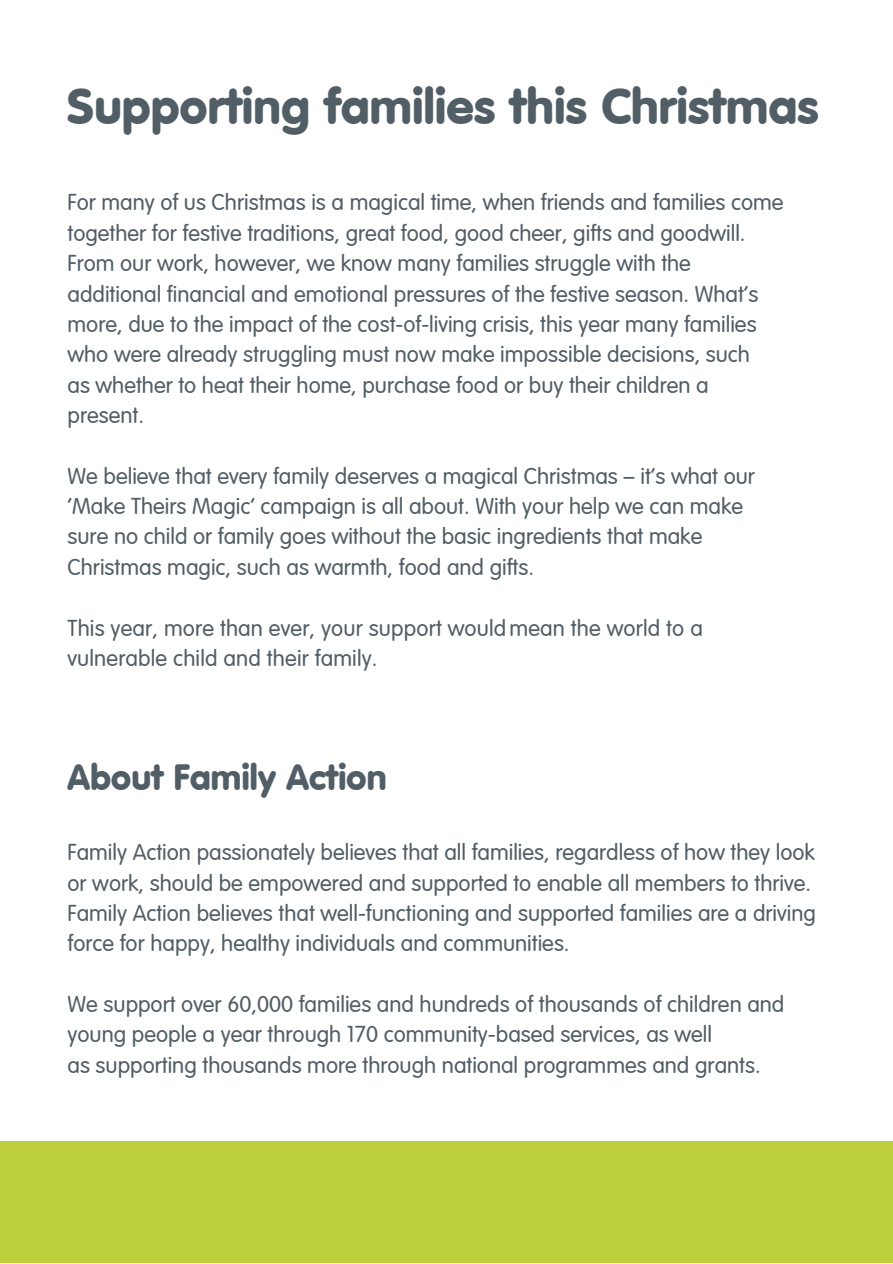
<style>
.page{position:relative;width:893px;height:1264px;background:#fff}
.page>*{position:absolute;margin:0;border:0;box-sizing:border-box;transform-origin:0 0}
.t1{font:900 49.5px "VAG Rounded";letter-spacing:.005em;color:#525e66}
.t2{font:900 35.85px "VAG Rounded";letter-spacing:.005em;color:#525e66}
.t3{font:300 22.5px/30.3px "VAG Rounded Std";color:#525e66}
</style>
<div class="page">
<div style="left:0;top:1141px;width:892px;height:121px;background:#bdcf3c"></div>
<p class="t1" style="left:67px;top:77px;width:752px">Supporting families this Christmas</p>
<p class="t3" style="left:67px;top:189px;width:717px">For many of us Christmas is a magical time, when friends and families come together for festive traditions, great food, good cheer, gifts and goodwill.</p>
<p class="t3" style="left:67px;top:250px;width:625px">From our work, however, we know many families struggle with the</p>
<p class="t3" style="left:67px;top:280px;width:692px">additional financial and emotional pressures of the festive season. What’s</p>
<p class="t3" style="left:67px;top:311px;width:690px">more, due to the impact of the cost-of-living crisis, this year many families</p>
<p class="t3" style="left:67px;top:341px;width:684px">who were already struggling must now make impossible decisions, such</p>
<p class="t3" style="left:67px;top:371px;width:642px">as whether to heat their home, purchase food or buy their children a</p>
<p class="t3" style="left:67px;top:402px;width:78px">present.</p>
<p class="t3" style="left:67px;top:462px;width:689px">We believe that every family deserves a magical Christmas – it’s what our</p>
<p class="t3" style="left:67px;top:493px;width:677px">‘Make Theirs Magic’ campaign is all about. With your help we can make</p>
<p class="t3" style="left:67px;top:523px;width:636px">sure no child or family goes without the basic ingredients that make</p>
<p class="t3" style="left:67px;top:553px;width:468px">Christmas magic, such as warmth, food and gifts.</p>
<p class="t3" style="left:67px;top:614px;width:636px">This year, more than ever, your support wouldmean the world to a</p>
<p class="t3" style="left:67px;top:644px;width:311px">vulnerable child and their family.</p>
<p class="t2" style="left:67px;top:755px;width:320px">About Family Action</p>
<p class="t3" style="left:67px;top:839px;width:749px">Family Action passionately believes that all families, regardless of how they look or work, should be empowered and supported to enable all members to thrive.<br>Family Action believes that well-functioning and supported families are a driving force for happy, healthy individuals and communities.</p>
<p class="t3" style="left:67px;top:990px;width:718px">We support over 60,000 families and hundreds of thousands of children and young people a year through 170 community-based services, as well</p>
<p class="t3" style="left:67px;top:1051px;width:694px">as supporting thousands more through national programmes and grants.</p>
</div>
